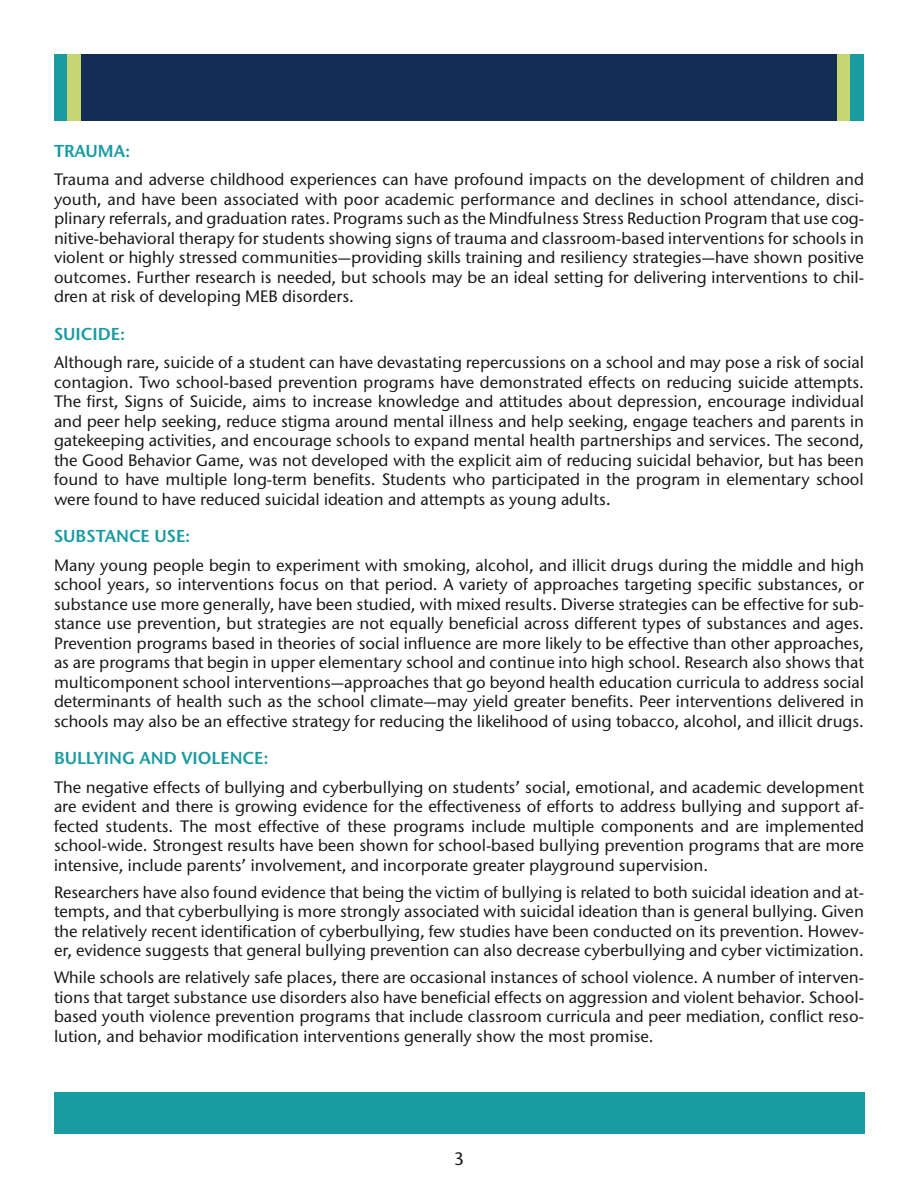
<style>
.page{position:relative;width:918px;height:1188px;background:#fff}
.page>*{position:absolute;margin:0;border:0;box-sizing:border-box;transform-origin:0 0}
.t1{font:500 18px "Stone Sans ITC Std";color:#191919}
.B_Head{font:600 17.25px "Stone Sans ITC Pro";color:#189ba1}
.Body_Text{font:500 16.5px/19.5px "Stone Sans ITC Std";color:#191919;text-align:justify}
.s1{font-size:18px}
</style>
<div class="page">
<div style="left:54px;top:1092px;width:810px;height:42px;background:#189ba1"></div>
<div style="left:80px;top:54px;width:759px;height:67px;background:#142d54"></div>
<div style="left:838px;top:54px;width:13px;height:67px;background:#c6d672"></div>
<div style="left:851px;top:54px;width:13px;height:67px;background:#189ba1"></div>
<div style="left:54px;top:54px;width:13px;height:67px;background:#189ba1"></div>
<div style="left:67px;top:54px;width:13px;height:67px;background:#c6d672"></div>
<p class="B_Head" style="left:54px;top:140px;width:78px">TRAUMA:</p>
<p class="Body_Text" style="left:54px;top:170px;width:812px">Trauma and adverse childhood experiences can have profound impacts on the development of children and youth, and have been associated with poor academic performance and declines in school attendance, disci&shy;plinary referrals, and graduation rates. Programs such as the Mindfulness Stress Reduction Program that use cog&shy;nitive-behavioral therapy for students showing signs of trauma and classroom-based interventions for schools in violent or highly stressed communities—providing skills training and resiliency strategies—have shown positive outcomes. Further research is needed, but schools may be an ideal setting for delivering interventions to chil&shy;dren at risk of developing MEB disorders.</p>
<p class="B_Head" style="left:54px;top:323px;width:73px">SUICIDE:</p>
<p class="Body_Text" style="left:54px;top:353px;width:812px">Although rare, suicide of a student can have devastating repercussions on a school and may pose a risk of social contagion. Two school-based prevention programs have demonstrated effects on reducing suicide attempts.<br>The first, Signs of Suicide, aims to increase knowledge and attitudes about depression, encourage individual and peer help seeking, reduce stigma around mental illness and help seeking, engage teachers and parents in gatekeeping activities, and encourage schools to expand mental health partnerships and services. The second, the Good Behavior Game, was not developed with the explicit aim of reducing suicidal behavior, but has been found to have multiple long-term benefits. Students who participated in the program in elementary school were found to have reduced suicidal ideation and attempts as young adults<span class="s1">.</span></p>
<p class="B_Head" style="left:54px;top:525px;width:138px">SUBSTANCE USE:</p>
<p class="Body_Text" style="left:54px;top:555px;width:812px">Many young people begin to experiment with smoking, alcohol, and illicit drugs during the middle and high school years, so interventions focus on that period. A variety of approaches targeting specific substances, or substance use more generally, have been studied, with mixed results. Diverse strategies can be effective for sub&shy;stance use prevention, but strategies are not equally beneficial across different types of substances and ages.<br>Prevention programs based in theories of social influence are more likely to be effective than other approaches, as are programs that begin in upper elementary school and continue into high school. Research also shows that multicomponent school interventions—approaches that go beyond health education curricula to address social determinants of health such as the school climate—may yield greater benefits. Peer interventions delivered in schools may also be an effective strategy for reducing the likelihood of using tobacco, alcohol, and illicit drugs.</p>
<p class="B_Head" style="left:54px;top:747px;width:216px">BULLYING AND VIOLENCE:</p>
<p class="Body_Text" style="left:54px;top:777px;width:812px">The negative effects of bullying and cyberbullying on students’ social, emotional, and academic development are evident and there is growing evidence for the effectiveness of efforts to address bullying and support af&shy;fected students. The most effective of these programs include multiple components and are implemented school-wide. Strongest results have been shown for school-based bullying prevention programs that are more intensive, include parents’ involvement, and incorporate greater playground supervision.</p>
<p class="Body_Text" style="left:54px;top:882px;width:812px">Researchers have also found evidence that being the victim of bullying is related to both suicidal ideation and at&shy;tempts, and that cyberbullying is more strongly associated with suicidal ideation than is general bullying. Given the relatively recent identification of cyberbullying, few studies have been conducted on its prevention. Howev&shy;er, evidence suggests that general bullying prevention can also decrease cyberbullying and cyber victimization.</p>
<p class="Body_Text" style="left:54px;top:968px;width:812px">While schools are relatively safe places, there are occasional instances of school violence. A number of interven&shy;tions that target substance use disorders also have beneficial effects on aggression and violent behavior. School&shy;based youth violence prevention programs that include classroom curricula and peer mediation, conflict reso&shy;lution, and behavior modification interventions generally show the most promise.</p>
<p class="t1" style="left:454px;top:1148px;width:12px">3</p>
</div>
